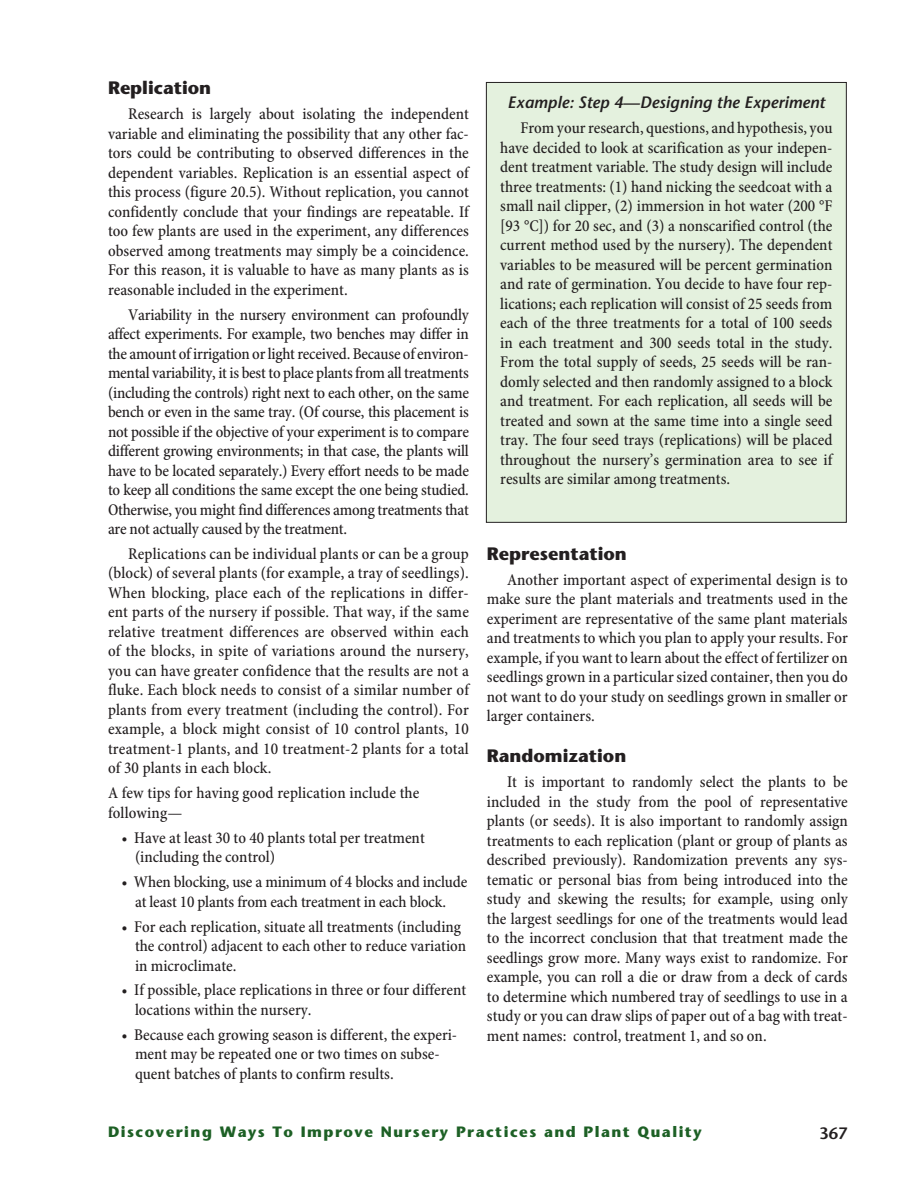
<style>
.page{position:relative;width:918px;height:1188px;background:#fff}
.page>*{position:absolute;margin:0;border:0;box-sizing:border-box;transform-origin:0 0}
.Headings_2{font:700 18px "Stone Sans Std";color:#231f20}
.Bullet_text{font:500 condensed 16.5px/19.5px "Minion Pro";color:#231f20;text-align:justify}
.Mini_Headings_3{font:italic 600 16.5px "Stone Sans Std";color:#231f20}
.t1{font:600 16.5px "Stone Sans Std";color:#231f20}
.t2{font:700 15px "Stone Sans Std";letter-spacing:.1em;color:#1d6025}
</style>
<div class="page">
<div style="left:486px;top:82px;width:360px;height:440px;background:#e4f1de"></div>
<div style="left:486px;top:82px;width:361px;height:441px;border:1px solid #231f20"></div>
<p class="Headings_2" style="left:108px;top:77px;width:105px">Replication</p>
<p class="Bullet_text" style="left:108px;top:105px;width:362px;text-indent:20px">Research is largely about isolating the independent variable and eliminating the possibility that any other fac&shy;tors could be contributing to observed differences in the dependent variables. Replication is an essential aspect of this process (figure 20.5). Without replication, you cannot confidently conclude that your findings are repeatable. If too few plants are used in the experiment, any differences observed among treatments may simply be a coincidence.<br>For this reason, it is valuable to have as many plants as is reasonable included in the experiment.</p>
<p class="Bullet_text" style="left:108px;top:305px;width:362px;text-indent:20px">Variability in the nursery environment can profoundly affect experiments. For example, two benches may differ in the amount of irrigation or light received. Because of environ&shy;mental variability, it is best to place plants from all treatments (including the controls) right next to each other, on the same bench or even in the same tray. (Of course, this placement is not possible if the objective of your experiment is to compare different growing environments; in that case, the plants will have to be located separately.) Every effort needs to be made to keep all conditions the same except the one being studied.<br>Otherwise, you might find differences among treatments that are not actually caused by the treatment.</p>
<p class="Bullet_text" style="left:108px;top:545px;width:362px;text-indent:20px">Replications can be individual plants or can be a group (block) of several plants (for example, a tray of seedlings).<br>When blocking, place each of the replications in differ&shy;ent parts of the nursery if possible. That way, if the same relative treatment differences are observed within each of the blocks, in spite of variations around the nursery, you can have greater confidence that the results are not a fluke. Each block needs to consist of a similar number of plants from every treatment (including the control). For example, a block might consist of 10 control plants, 10 treatment-1 plants, and 10 treatment-2 plants for a total of 30 plants in each block.</p>
<p class="Bullet_text" style="left:108px;top:784px;width:313px">A few tips for having good replication include the following—</p>
<p class="Bullet_text" style="left:135px;top:828px;width:291px;text-indent:-14px">• Have at least 30 to 40 plants total per treatment (including the control)</p>
<p class="Bullet_text" style="left:122px;top:873px;width:347px;text-align:center">• When blocking, use a minimum of 4 blocks and include at least 10 plants from each treatment in each block.</p>
<p class="Bullet_text" style="left:135px;top:917px;width:333px;text-align:left;text-indent:-14px">• For each replication, situate all treatments (including the control) adjacent to each other to reduce variation in microclimate.</p>
<p class="Bullet_text" style="left:135px;top:981px;width:333px;text-indent:-14px">• If possible, place replications in three or four different locations within the nursery.</p>
<p class="Bullet_text" style="left:135px;top:1025px;width:324px;text-align:left;text-indent:-14px">• Because each growing season is different, the experi&shy;ment may be repeated one or two times on subse&shy;quent batches of plants to confirm results.</p>
<p class="Mini_Headings_3" style="left:508px;top:93px;width:319px">Example: Step 4—Designing the Experiment</p>
<p class="Bullet_text" style="left:500px;top:119px;width:334px;text-indent:20px">From your research, questions, and hypothesis, you have decided to look at scarification as your indepen&shy;dent treatment variable. The study design will include three treatments: (1) hand nicking the seedcoat with a small nail clipper, (2) immersion in hot water (200 °F [93 °C]) for 20 sec, and (3) a nonscarified control (the current method used by the nursery). The dependent variables to be measured will be percent germination and rate of germination. You decide to have four rep&shy;lications; each replication will consist of 25 seeds from each of the three treatments for a total of 100 seeds in each treatment and 300 seeds total in the study.<br>From the total supply of seeds, 25 seeds will be ran&shy;domly selected and then randomly assigned to a block and treatment. For each replication, all seeds will be treated and sown at the same time into a single seed tray. The four seed trays (replications) will be placed throughout the nursery’s germination area to see if results are similar among treatments.</p>
<p class="Headings_2" style="left:487px;top:543px;width:141px">Representation</p>
<p class="Bullet_text" style="left:487px;top:570px;width:362px;text-indent:20px">Another important aspect of experimental design is to make sure the plant materials and treatments used in the experiment are representative of the same plant materials and treatments to which you plan to apply your results. For example, if you want to learn about the effect of fertilizer on seedlings grown in a particular sized container, then you do not want to do your study on seedlings grown in smaller or larger containers.</p>
<p class="Headings_2" style="left:487px;top:745px;width:141px">Randomization</p>
<p class="Bullet_text" style="left:487px;top:773px;width:362px;text-indent:20px">It is important to randomly select the plants to be included in the study from the pool of representative plants (or seeds). It is also important to randomly assign treatments to each replication (plant or group of plants as described previously). Randomization prevents any sys&shy;tematic or personal bias from being introduced into the study and skewing the results; for example, using only the largest seedlings for one of the treatments would lead to the incorrect conclusion that that treatment made the seedlings grow more. Many ways exist to randomize. For example, you can roll a die or draw from a deck of cards to determine which numbered tray of seedlings to use in a study or you can draw slips of paper out of a bag with treat&shy;ment names: control, treatment 1, and so on.</p>
<p class="t2" style="left:108px;top:1123px;width:595px">Discovering Ways To Improve Nursery Practices and Plant Quality</p>
<p class="t1" style="left:819px;top:1123px;width:30px">367</p>
</div>
